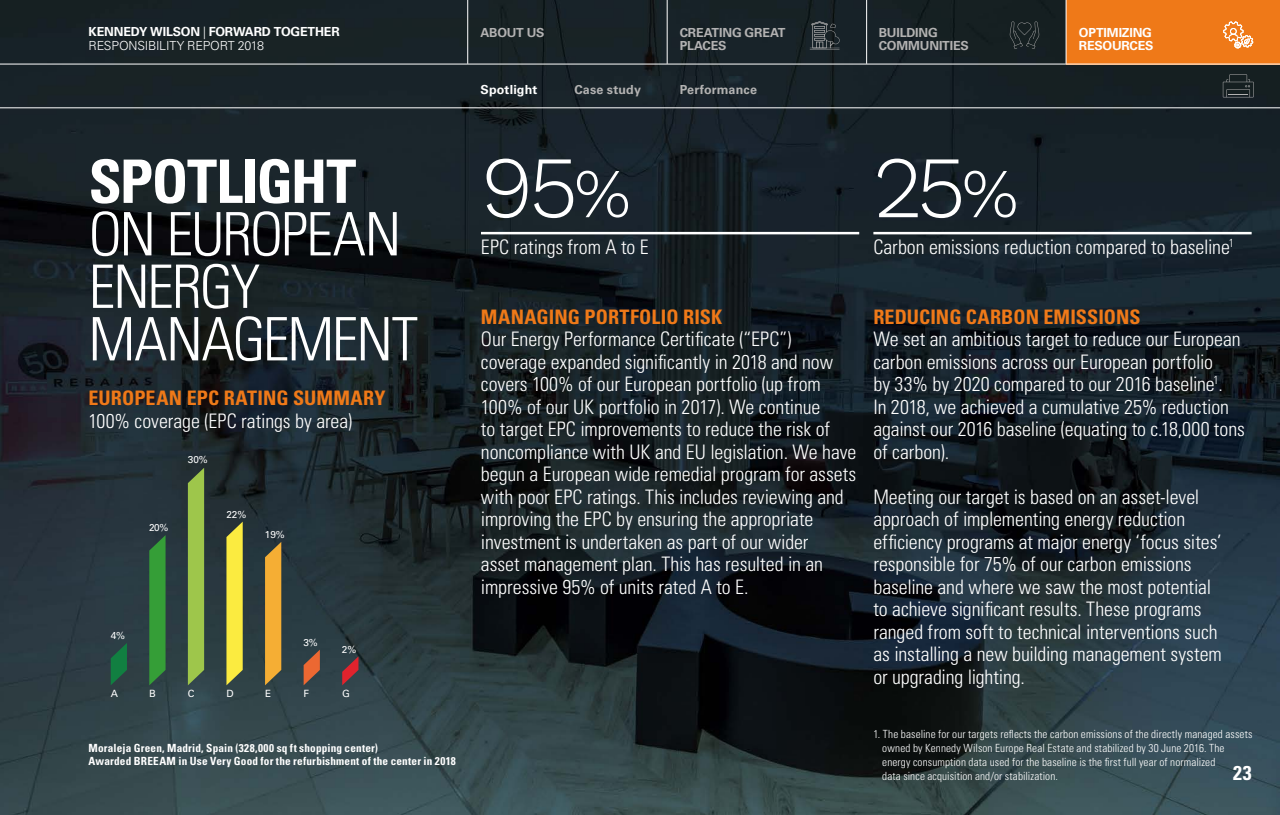
<style>
.page{position:relative;width:1280px;height:815px;background:#fff}
.page>*{position:absolute;margin:0;border:0;box-sizing:border-box;transform-origin:0 0}
.t1{font:300 87.5px "Work Sans";color:#fff}
.t2{font:300 condensed 60px/52.5px "Univers LT Std";letter-spacing:-.035em;color:#fff}
.t3{font:700 condensed 60px "Univers LT Std";letter-spacing:-.025em;color:#fff}
.t4{font:300 condensed 20px/22.5px "Univers LT Std";letter-spacing:-.005em;color:#fff}
.t5{font:700 condensed 20px "Univers LT Std";letter-spacing:.005em;color:#ef7918}
.t6{font:700 condensed 20px "Univers LT Std";color:#fff}
.t7{font:700 12.5px/13.8px "Univers LT Std";letter-spacing:-.015em;color:#fff}
.t8{font:700 12.5px/13.8px "Univers LT Std";letter-spacing:-.01em;color:#b3b2b2}
.t9{font:700 12.5px "Univers LT Std";letter-spacing:.01em;color:#b3b2b2}
.t10{font:700 12.5px "Univers LT Std";letter-spacing:.015em;color:#b3b2b2}
.t11{font:700 12.5px "Univers LT Std";letter-spacing:.01em;color:#fff}
.t12{font:300 condensed 11.25px/13.8px "Univers LT Std";letter-spacing:.01em;color:#fff}
.t13{font:700 condensed 11.25px/13.8px "Univers LT Std";letter-spacing:.015em;color:#fff}
.t14{font:10px "Univers LT Std";color:#fff}
.s1{font-weight:300}
.s2{font-size:70px}
</style>
<div class="page">
<img style="left:0;top:0;width:1280px;height:815px">
<hr style="left:481px;top:232px;width:378px;height:2px;background:#fff">
<svg style="left:111px;top:643px;width:16px;height:42px"></svg>
<svg style="left:149px;top:535px;width:17px;height:150px;background:#339038"></svg>
<svg style="left:188px;top:468px;width:16px;height:217px;background:#96bc4a"></svg>
<svg style="left:226px;top:522px;width:17px;height:163px;background:#dfd33f"></svg>
<svg style="left:265px;top:542px;width:16px;height:143px;background:#dfa135"></svg>
<svg style="left:304px;top:650px;width:16px;height:35px"></svg>
<svg style="left:342px;top:656px;width:16px;height:29px"></svg>
<hr style="left:873px;top:232px;width:379px;height:2px;background:#fff">
<svg style="left:1223px;top:74px;width:31px;height:23px"></svg>
<div style="left:1066px;top:0;width:214px;height:64px;background:#ef7918"></div>
<hr style="left:0;top:108px;width:1280px;height:1px;background:#fff">
<hr style="left:667px;top:0;width:1px;height:64px;background:#fff">
<hr style="left:467px;top:0;width:1px;height:64px;background:#fff">
<hr style="left:866px;top:0;width:1px;height:64px;background:#fff">
<hr style="left:1066px;top:0;width:1px;height:64px;background:#fff">
<hr style="left:0;top:64px;width:1280px;height:1px;background:#fff">
<svg style="left:1223px;top:21px;width:30px;height:27px"></svg>
<svg style="left:810px;top:21px;width:30px;height:29px"></svg>
<svg style="left:1010px;top:21px;width:29px;height:28px"></svg>
<p class="t7" style="left:89px;top:25px;width:253px">KENNEDY WILSON <span class="s1">|</span> FORWARD TOGETHER<br><span class="s1">RESPONSIBILITY REPORT 2018</span></p>
<h2 class="t3" style="left:89px;top:145px;width:269px">SPOTLIGHT</h2>
<h2 class="t2" style="left:89px;top:208px;width:331px">ON EUROPEAN<br>ENERGY<br>MANAGEMENT</h2>
<p class="t5" style="left:89px;top:386px;width:298px">EUROPEAN EPC RATING SUMMARY</p>
<p class="t4" style="left:89px;top:409px;width:265px">100% coverage (EPC ratings by area)</p>
<p class="t14" style="left:149px;top:522px;width:21px">20%</p>
<p class="t14" style="left:188px;top:454px;width:22px">30%</p>
<p class="t14" style="left:226px;top:508px;width:22px">22%</p>
<p class="t14" style="left:265px;top:529px;width:22px">19%</p>
<p class="t14" style="left:111px;top:630px;width:16px">4%</p>
<p class="t14" style="left:303px;top:636px;width:16px">3%</p>
<p class="t14" style="left:342px;top:643px;width:16px">2%</p>
<p class="t14" style="left:111px;top:687px;width:9px">A</p>
<p class="t14" style="left:149px;top:687px;width:8px">B</p>
<p class="t14" style="left:188px;top:687px;width:8px">C</p>
<p class="t14" style="left:226px;top:687px;width:9px">D</p>
<p class="t14" style="left:265px;top:687px;width:8px">E</p>
<p class="t14" style="left:304px;top:687px;width:7px">F</p>
<p class="t14" style="left:342px;top:687px;width:9px">G</p>
<p class="t13" style="left:89px;top:741px;width:369px">Moraleja Green, Madrid, Spain (328,000 sq ft shopping center)<br>Awarded BREEAM in Use Very Good for the refurbishment of the center in 2018</p>
<p class="t8" style="left:481px;top:25px;width:66px">ABOUT US</p>
<p class="t7" style="left:1079px;top:25px;width:76px">OPTIMIZING<br>RESOURCES</p>
<p class="t8" style="left:680px;top:25px;width:107px">CREATING GREAT<br>PLACES</p>
<p class="t8" style="left:879px;top:25px;width:92px">BUILDING<br>COMMUNITIES</p>
<p class="t11" style="left:481px;top:83px;width:58px">Spotlight</p>
<p class="t9" style="left:680px;top:83px;width:79px">Performance</p>
<p class="t10" style="left:574px;top:83px;width:68px">Case study</p>
<h1 class="t1" style="left:481px;top:136px;width:151px">95<span class="s2">%</span></h1>
<p class="t4" style="left:481px;top:236px;width:169px">EPC ratings from A to E</p>
<h1 class="t1" style="left:873px;top:136px;width:147px">25<span class="s2">%</span></h1>
<p class="t4" style="left:873px;top:236px;width:362px">Carbon emissions reduction compared to baseline<sup>1</sup></p>
<p class="t5" style="left:481px;top:304px;width:243px">MANAGING PORTFOLIO RISK</p>
<p class="t4" style="left:481px;top:328px;width:377px">Our Energy Performance Certificate (“EPC”) coverage expanded significantly in 2018 and now covers 100% of our European portfolio (up from 100% of our UK portfolio in 2017). We continue<br>to target EPC improvements to reduce the risk of noncompliance with UK and EU legislation. We have begun a European wide remedial program for assets with poor EPC ratings. This includes reviewing and improving the EPC by ensuring the appropriate investment is undertaken as part of our wider<br>asset management plan. This has resulted in an impressive 95% of units rated A to E.</p>
<p class="t5" style="left:873px;top:304px;width:269px">REDUCING CARBON EMISSIONS</p>
<p class="t4" style="left:873px;top:328px;width:373px">We set an ambitious target to reduce our European carbon emissions across our European portfolio<br>by 33% by 2020 compared to our 2016 baseline<sup>1</sup>.<br>In 2018, we achieved a cumulative 25% reduction against our 2016 baseline (equating to c.18,000 tons of carbon).</p>
<p class="t4" style="left:873px;top:485px;width:350px">Meeting our target is based on an asset-level approach of implementing energy reduction efficiency programs at major energy ‘focus sites’ responsible for 75% of our carbon emissions baseline and where we saw the most potential to achieve significant results. These programs ranged from soft to technical interventions such as installing a new building management system or upgrading lighting.</p>
<p class="t12" style="left:882px;top:727px;width:372px;text-indent:-9px">1. The baseline for our targets reflects the carbon emissions of the directly managed assets owned by Kennedy Wilson Europe Real Estate and stabilized by 30 June 2016. The energy consumption data used for the baseline is the first full year of normalized<br>data since acquisition and/or stabilization.</p>
<p class="t6" style="left:1233px;top:760px;width:20px">23</p>
</div>
